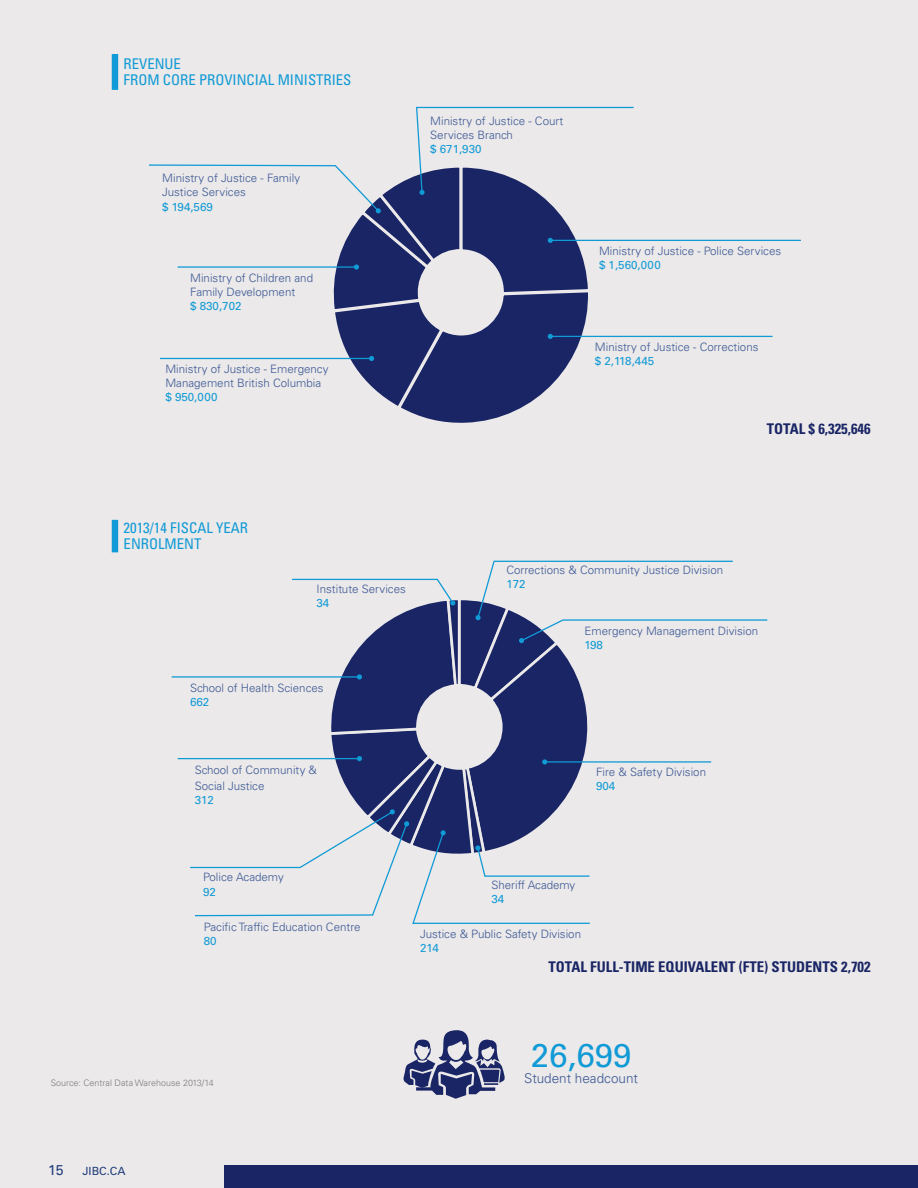
<style>
.page{position:relative;width:918px;height:1188px;background:#ebe9e9}
.page>*{position:absolute;margin:0;border:0;box-sizing:border-box;transform-origin:0 0}
.t1{font:33px "Univers LT Std";color:#109ad6}
.t2{font:condensed 14.7px/16px "Univers LT Std";color:#109ad6}
.t3{font:700 condensed 14.7px "Univers LT Std";color:#192565}
.t4{font:14.25px "Univers LT Std";color:#203d7c}
.t5{font:300 13.5px "Univers LT Std";color:#3c5896}
.t6{font:300 11.55px/14.1px "Univers LT Std";color:#3c5896}
.t7{font:11.55px "Univers LT Std";color:#109ad6}
.t8{font:11.25px "Univers LT Std";color:#203d7c}
.t9{font:300 9px "Univers LT Std";color:#7c7d80}
</style>
<div class="page">
<hr style="left:550px;top:336px;width:223px;height:1px;background:#109ad6">
<hr style="left:550px;top:240px;width:251px;height:1px;background:#109ad6">
<svg style="left:149px;top:106px;width:486px;height:317px"></svg>
<div style="left:112px;top:54px;width:6px;height:36px;background:#0e9bd7"></div>
<div style="left:112px;top:520px;width:6px;height:32px;background:#0e9bd7"></div>
<svg style="left:403px;top:1030px;width:102px;height:69px"></svg>
<div style="left:225px;top:1165px;width:693px;height:23px;background:#192565"></div>
<hr style="left:178px;top:758px;width:181px;height:1px;background:#109ad6">
<hr style="left:172px;top:676px;width:187px;height:2px;background:#109ad6">
<svg style="left:189px;top:560px;width:579px;height:364px"></svg>
<p class="t2" style="left:124px;top:55px;width:229px">REVENUE<br>FROM CORE PROVINCIAL MINISTRIES</p>
<p class="t6" style="left:162px;top:171px;width:139px">Ministry of Justice - Family<br>Justice Services</p>
<p class="t7" style="left:162px;top:200px;width:52px">$ 194,569</p>
<p class="t6" style="left:190px;top:271px;width:124px">Ministry of Children and<br>Family Development</p>
<p class="t7" style="left:190px;top:299px;width:53px">$ 830,702</p>
<p class="t6" style="left:165px;top:361px;width:165px">Ministry of Justice - Emergency<br>Management British Columbia</p>
<p class="t7" style="left:165px;top:390px;width:54px">$ 950,000</p>
<p class="t6" style="left:430px;top:114px;width:134px">Ministry of Justice - Court<br>Services Branch</p>
<p class="t7" style="left:430px;top:142px;width:53px">$ 671,930</p>
<p class="t6" style="left:599px;top:244px;width:184px">Ministry of Justice - Police Services</p>
<p class="t7" style="left:599px;top:258px;width:63px">$ 1,560,000</p>
<p class="t6" style="left:595px;top:340px;width:165px">Ministry of Justice - Corrections</p>
<p class="t7" style="left:595px;top:354px;width:61px">$ 2,118,445</p>
<p class="t3" style="left:767px;top:420px;width:105px">TOTAL $ 6,325,646</p>
<p class="t2" style="left:124px;top:520px;width:126px">2013/14 FISCAL YEAR<br>ENROLMENT</p>
<p class="t6" style="left:317px;top:582px;width:91px">Institute Services</p>
<p class="t7" style="left:317px;top:596px;width:14px">34</p>
<p class="t6" style="left:190px;top:681px;width:135px">School of Health Sciences</p>
<p class="t7" style="left:190px;top:695px;width:21px">662</p>
<p class="t6" style="left:195px;top:762px;width:124px;line-height:15.5px">School of Community &amp;<br>Social Justice</p>
<p class="t7" style="left:195px;top:793px;width:21px">312</p>
<p class="t6" style="left:507px;top:563px;width:218px">Corrections &amp; Community Justice Division</p>
<p class="t7" style="left:507px;top:577px;width:21px">172</p>
<p class="t6" style="left:584px;top:624px;width:175px">Emergency Management Division</p>
<p class="t7" style="left:584px;top:638px;width:20px">198</p>
<p class="t6" style="left:596px;top:765px;width:112px">Fire &amp; Safety Division</p>
<p class="t7" style="left:596px;top:779px;width:21px">904</p>
<p class="t6" style="left:203px;top:870px;width:82px">Police Academy</p>
<p class="t7" style="left:203px;top:885px;width:14px">92</p>
<p class="t6" style="left:204px;top:920px;width:158px">Pacific Traffic Education Centre</p>
<p class="t7" style="left:204px;top:934px;width:14px">80</p>
<p class="t6" style="left:491px;top:878px;width:86px">Sheriff Academy</p>
<p class="t7" style="left:491px;top:892px;width:14px">34</p>
<p class="t6" style="left:420px;top:927px;width:162px">Justice &amp; Public Safety Division</p>
<p class="t7" style="left:420px;top:941px;width:20px">214</p>
<p class="t3" style="left:549px;top:958px;width:324px">TOTAL FULL-TIME EQUIVALENT (FTE) STUDENTS 2,702</p>
<p class="t9" style="left:51px;top:1078px;width:165px">Source: Central Data Warehouse 2013/14</p>
<h1 class="t1" style="left:531px;top:1036px;width:102px">26,699</h1>
<p class="t5" style="left:524px;top:1071px;width:115px">Student headcount</p>
<p class="t4" style="left:48px;top:1162px;width:17px">15</p>
<p class="t8" style="left:82px;top:1165px;width:45px">JIBC.CA</p>
</div>
